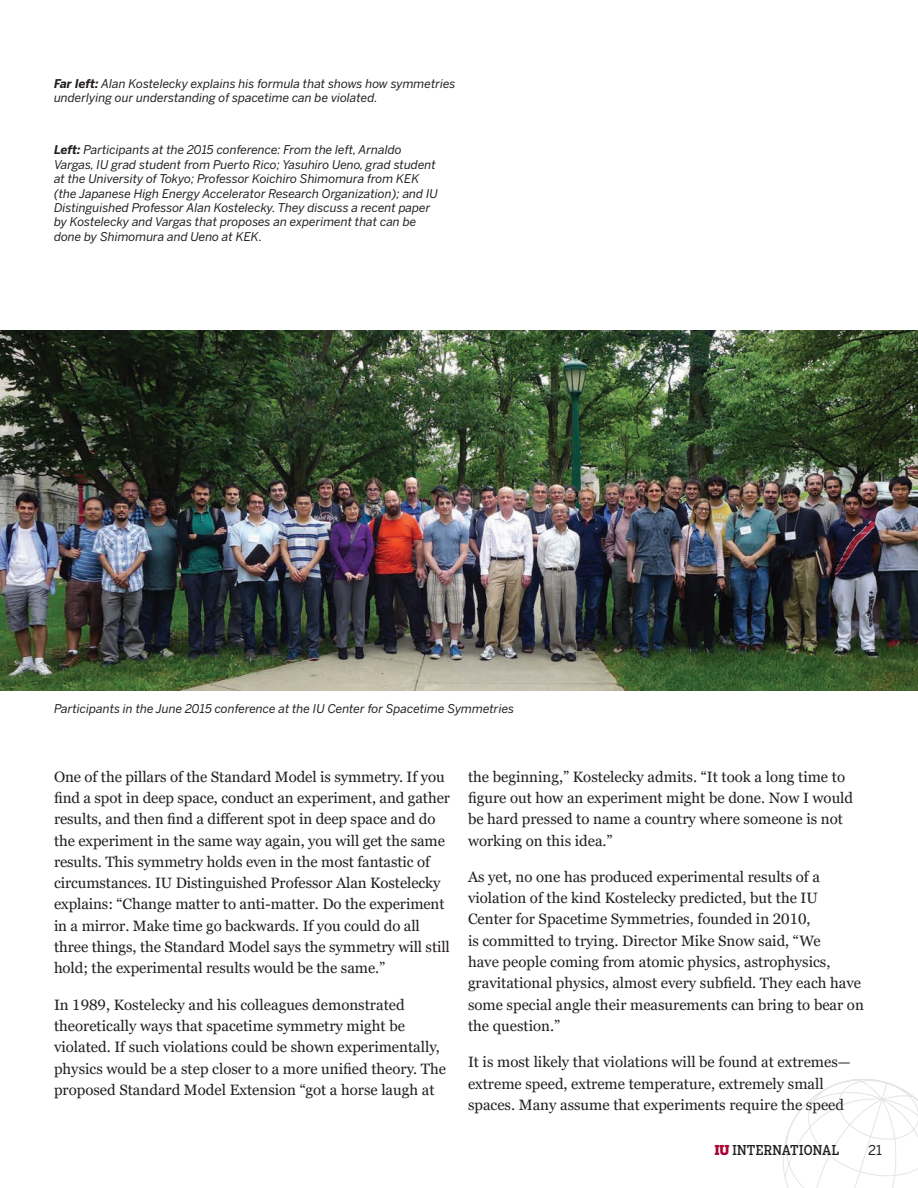
<style>
.page{position:relative;width:918px;height:1188px;background:#fff}
.page>*{position:absolute;margin:0;border:0;box-sizing:border-box;transform-origin:0 0}
.INTL_Mag_Body{font:15px/21.3px "Georgia Pro";color:#231f20}
.t1{font:13.5px "Salvo Serif Cond";letter-spacing:.02em;color:#231f20}
.t2{font:13.5px "Benton Sans";color:#231f20}
.t3{font:italic 12px/14.4px "Benton Sans";color:#231f20}
.s1{font-weight:700}
.s2{font-weight:900;color:#a90332}
</style>
<div class="page">
<svg style="left:783px;top:1079px;width:135px;height:109px"></svg>
<img style="left:0;top:331px;width:918px;height:360px">
<p class="t3" style="left:54px;top:76px;width:403px"><span class="s1">Far left:</span> Alan Kostelecky explains his formula that shows how symmetries underlying our understanding of spacetime can be violated.</p>
<p class="t3" style="left:54px;top:143px;width:386px"><span class="s1">Left:</span> Participants at the 2015 conference: From the left, Arnaldo Vargas, IU grad student from Puerto Rico; Yasuhiro Ueno, grad student at the University of Tokyo; Professor Koichiro Shimomura from KEK (the Japanese High Energy Accelerator Research Organization); and IU Distinguished Professor Alan Kostelecky. They discuss a recent paper by Kostelecky and Vargas that proposes an experiment that can be done by Shimomura and Ueno at KEK.</p>
<p class="t3" style="left:54px;top:701px;width:462px">Participants in the June 2015 conference at the IU Center for Spacetime Symmetries</p>
<p class="INTL_Mag_Body" style="left:54px;top:766px;width:398px">One of the pillars of the Standard Model is symmetry. If you find a spot in deep space, conduct an experiment, and gather results, and then find a different spot in deep space and do the experiment in the same way again, you will get the same results. This symmetry holds even in the most fantastic of circumstances. IU Distinguished Professor Alan Kostelecky explains: “Change matter to anti-matter. Do the experiment in a mirror. Make time go backwards. If you could do all three things, the Standard Model says the symmetry will still hold; the experimental results would be the same.”</p>
<p class="INTL_Mag_Body" style="left:54px;top:994px;width:394px">In 1989, Kostelecky and his colleagues demonstrated theoretically ways that spacetime symmetry might be violated. If such violations could be shown experimentally, physics would be a step closer to a more unified theory. The proposed Standard Model Extension “got a horse laugh at</p>
<p class="INTL_Mag_Body" style="left:468px;top:766px;width:387px">the beginning,” Kostelecky admits. “It took a long time to figure out how an experiment might be done. Now I would be hard pressed to name a country where someone is not working on this idea.”</p>
<p class="INTL_Mag_Body" style="left:468px;top:867px;width:397px">As yet, no one has produced experimental results of a violation of the kind Kostelecky predicted, but the IU Center for Spacetime Symmetries, founded in 2010,<br>is committed to trying. Director Mike Snow said, “We<br>have people coming from atomic physics, astrophysics, gravitational physics, almost every subfield. They each have some special angle their measurements can bring to bear on the question.”</p>
<p class="INTL_Mag_Body" style="left:468px;top:1052px;width:384px">It is most likely that violations will be found at extremes— extreme speed, extreme temperature, extremely small spaces. Many assume that experiments require the speed</p>
<p class="t1" style="left:715px;top:1141px;width:126px"><span class="s2">IU</span> INTERNATIONAL</p>
<p class="t2" style="left:868px;top:1142px;width:15px">21</p>
</div>
